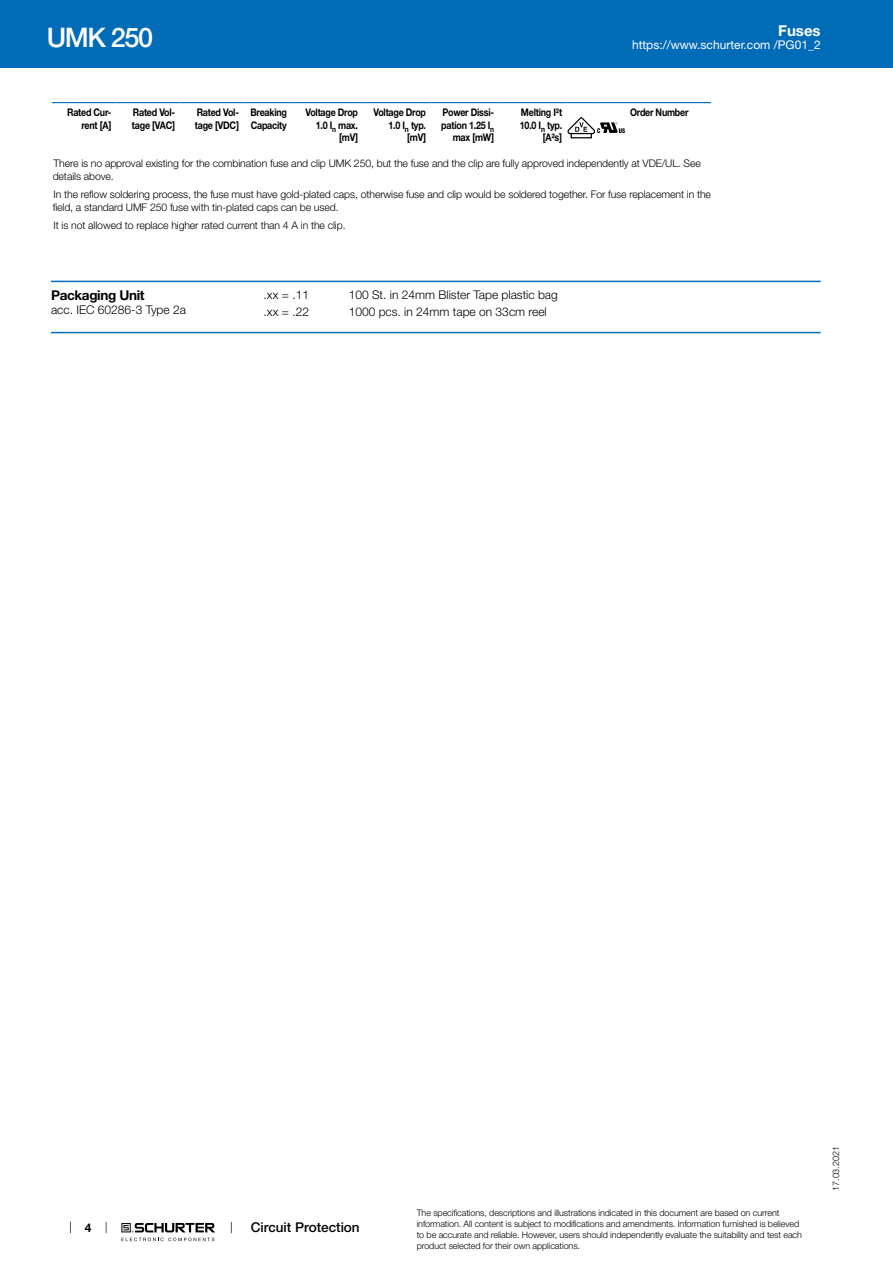
<style>
.page{position:relative;width:893px;height:1263px;background:#fff}
.page>*{position:absolute;margin:0;border:0;box-sizing:border-box;transform-origin:0 0}
.t1{font:500 27px "Helvetica Neue LT";letter-spacing:-.05em;color:#fff}
.t2{font:700 15px "Helvetica Neue LT";color:#fff}
.t3{font:500 13.5px "Helvetica Neue LT";color:#000}
.t4{font:700 13.5px "Helvetica Neue LT";letter-spacing:-.025em;color:#000}
.t5{font:300 12px "Helvetica Neue LT";color:#000}
.t6{font:12px "Helvetica Neue LT";color:#fff}
.t7{font:700 12px "Helvetica Neue LT";color:#000}
.t8{font:300 10.5px/12.6px "Helvetica Neue LT";letter-spacing:-.01em;color:#000}
.t9{font:700 10.5px/12.6px "Helvetica Neue LT";letter-spacing:-.025em;color:#000;text-align:right;scale:.85 1}
.t10{font:300 9px/10.8px "Helvetica Neue LT";letter-spacing:-.01em;color:#000}
</style>
<div class="page">
<svg style="left:70px;top:1221px;width:1px;height:12px"></svg>
<svg style="left:121px;top:1223px;width:94px;height:18px"></svg>
<div style="left:0;top:0;width:893px;height:68px;background:#006bb6"></div>
<hr style="left:52px;top:102px;width:64px;height:1px;background:#006bb6">
<hr style="left:116px;top:102px;width:63px;height:1px;background:#006bb6">
<hr style="left:179px;top:102px;width:64px;height:1px;background:#006bb6">
<hr style="left:243px;top:102px;width:51px;height:1px;background:#006bb6">
<hr style="left:294px;top:102px;width:68px;height:1px;background:#006bb6">
<hr style="left:362px;top:102px;width:68px;height:1px;background:#006bb6">
<hr style="left:430px;top:102px;width:68px;height:1px;background:#006bb6">
<hr style="left:498px;top:102px;width:68px;height:1px;background:#006bb6">
<hr style="left:566px;top:102px;width:30px;height:1px;background:#006bb6">
<hr style="left:596px;top:102px;width:30px;height:1px;background:#006bb6">
<hr style="left:626px;top:102px;width:85px;height:1px;background:#006bb6">
<svg style="left:52px;top:103px;width:659px;height:36px"></svg>
<hr style="left:51px;top:281px;width:770px;height:1px;background:#006bb6">
<hr style="left:51px;top:332px;width:770px;height:1px;background:#006bb6">
<h1 class="t1" style="left:47px;top:21px;width:108px">UMK 250</h1>
<h2 class="t2" style="left:778px;top:21px;width:44px">Fuses</h2>
<p class="t6" style="left:632px;top:38px;width:190px">https://www.schurter.com /PG01_2</p>
<p class="t9" style="left:67px;top:106px;width:54px">Rated Cur&shy;rent [A]</p>
<p class="t9" style="left:132px;top:106px;width:52px;text-align:left">Rated Vol&shy;tage [VAC]</p>
<p class="t9" style="left:195px;top:106px;width:53px;text-align:left">Rated Vol&shy;tage [VDC]</p>
<p class="t9" style="left:251px;top:106px;width:44px;text-align:left">Breaking<br>Capacity</p>
<p class="t9" style="left:305px;top:106px;width:63px">Voltage Drop<br>1.0 I<sub>n</sub> max. [mV]</p>
<p class="t9" style="left:373px;top:106px;width:63px">Voltage Drop<br>1.0 I<sub>n</sub> typ. [mV]</p>
<p class="t9" style="left:441px;top:106px;width:64px">Power Dissi&shy;pation 1.25 I<sub>n </sub>max [mW]</p>
<p class="t9" style="left:520px;top:106px;width:51px">Melting I²t<br>10.0 I<sub>n</sub> typ. [A²s]</p>
<p class="t9" style="left:630px;top:106px;width:70px">Order Number</p>
<p class="t8" style="left:53px;top:157px;width:650px">There is no approval existing for the combination fuse and clip UMK 250, but the fuse and the clip are fully approved independently at VDE/UL. See details above.</p>
<p class="t8" style="left:53px;top:188px;width:660px">In the reflow soldering process, the fuse must have gold-plated caps, otherwise fuse and clip would be soldered together. For fuse replacement in the field, a standard UMF 250 fuse with tin-plated caps can be used.</p>
<p class="t8" style="left:54px;top:219px;width:294px">It is not allowed to replace higher rated current than 4 A in the clip.</p>
<p class="t4" style="left:51px;top:287px;width:95px">Packaging Unit</p>
<p class="t5" style="left:51px;top:302px;width:136px">acc. IEC 60286-3 Type 2a</p>
<p class="t5" style="left:264px;top:287px;width:47px">.xx = .11</p>
<p class="t5" style="left:349px;top:287px;width:211px">100 St. in 24mm Blister Tape plastic bag</p>
<p class="t5" style="left:264px;top:304px;width:47px">.xx = .22</p>
<p class="t5" style="left:349px;top:304px;width:200px">1000 pcs. in 24mm tape on 33cm reel</p>
<p class="t7" style="left:85px;top:1220px;width:8px">4</p>
<p class="t3" style="left:251px;top:1219px;width:110px">Circuit Protection</p>
<p class="t10" style="left:417px;top:1207px;width:387px">The specifications, descriptions and illustrations indicated in this document are based on current information. All content is subject to modifications and amendments. Information furnished is believed to be accurate and reliable. However, users should independently evaluate the suitability and test each product selected for their own applications.</p>
<p class="t10" style="left:830px;top:1191px;width:46px;rotate:-90deg">17.03.2021</p>
</div>
